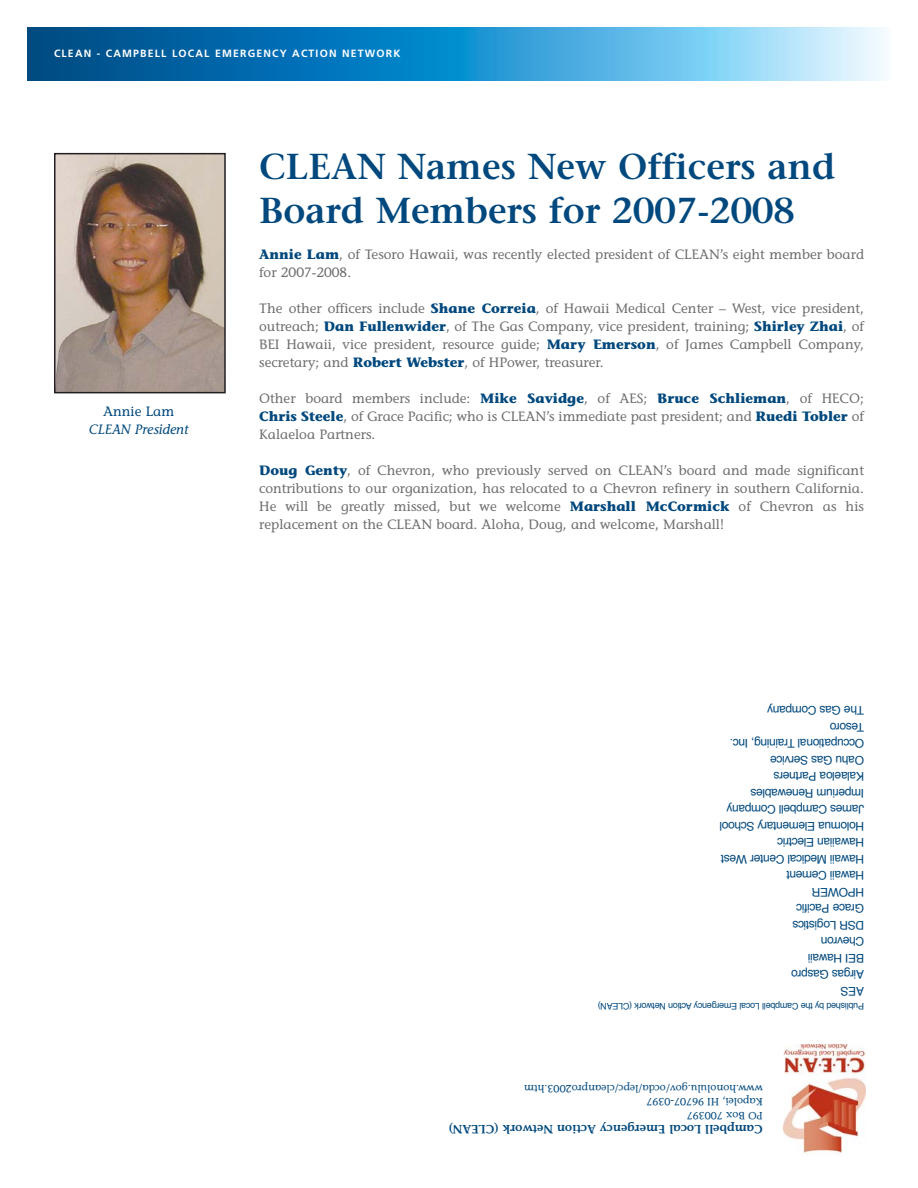
<style>
.page{position:relative;width:918px;height:1188px;background:#fff}
.page>*{position:absolute;margin:0;border:0;box-sizing:border-box;transform-origin:0 0}
.t1{font:600 36px/43.2px "Stone Serif";color:#00487d}
.t2{font:13.5px/18px "Stone Informal";color:#6d6e70;text-align:justify}
.t3{font:italic 13.5px "Stone Informal";color:#00487d}
.t4{font:13.5px "Stone Informal";color:#00487d}
.t5{font:12px/16.5px "Helvetica";letter-spacing:-.03em;color:#00487d}
.t6{font:600 12px "Stone Informal";color:#00487d}
.t7{font:10.5px/13.5px "Stone Informal";color:#00487d}
.t8{font:700 10.5px "Frutiger";letter-spacing:.11em;color:#fff}
.t9{font:9px "Helvetica";letter-spacing:-.03em;color:#00487d}
.s1{font-weight:700;color:#00487d}
</style>
<div class="page">
<svg style="left:27px;top:27px;width:857px;height:54px;background:#3c97cb"></svg>
<img style="left:783px;top:1044px;width:82px;height:112px">
<img style="left:57px;top:156px;width:166px;height:234px">
<div style="left:54px;top:153px;width:172px;height:240px;border:2px solid #231f20"></div>
<p class="t8" style="left:54px;top:49px;width:348px">CLEAN - CAMPBELL LOCAL EMERGENCY ACTION NETWORK</p>
<p class="t4" style="left:103px;top:406px;width:73px">Annie Lam</p>
<p class="t3" style="left:89px;top:424px;width:101px">CLEAN President</p>
<h1 class="t1" style="left:259px;top:149px;width:578px">CLEAN Names New Officers and<br>Board Members for 2007-2008</h1>
<p class="t2" style="left:259px;top:246px;width:606px"><span class="s1">Annie Lam</span>, of Tesoro Hawaii, was recently elected president of CLEAN’s eight member board for 2007-2008.</p>
<p class="t2" style="left:259px;top:300px;width:606px">The other officers include <span class="s1">Shane Correia</span>, of Hawaii Medical Center – West, vice president, outreach; <span class="s1">Dan Fullenwider</span>, of The Gas Company, vice president, training; <span class="s1">Shirley Zhai</span>, of BEI Hawaii, vice president, resource guide; <span class="s1">Mary Emerson</span>, of James Campbell Company, secretary; and <span class="s1">Robert Webster</span>, of HPower, treasurer.</p>
<p class="t2" style="left:259px;top:390px;width:606px">Other board members include: <span class="s1">Mike Savidge</span>, of AES; <span class="s1">Bruce Schlieman</span>, of HECO; <span class="s1">Chris Steele</span>, of Grace Pacific; who is CLEAN’s immediate past president; and <span class="s1">Ruedi Tobler</span> of Kalaeloa Partners.</p>
<p class="t2" style="left:259px;top:462px;width:606px"><span class="s1">Doug Genty</span>, of Chevron, who previously served on CLEAN’s board and made significant contributions to our organization, has relocated to a Chevron refinery in southern California.<br>He will be greatly missed, but we welcome <span class="s1">Marshall McCormick</span> of Chevron as his replacement on the CLEAN board. Aloha, Doug, and welcome, Marshall!</p>
<p class="t5" style="left:864px;top:998px;width:146px;rotate:-180deg">AES<br>Airgas Gaspro<br>BEI Hawaii<br>Chevron<br>DSR Logistics<br>Grace Pacific<br>HPOWER<br>Hawaii Cement<br>Hawaii Medical Center West<br>Hawaiian Electric<br>Holomua Elementary School<br>James Campbell Company<br>Imperium Renewables<br>Kalaeloa Partners<br>Oahu Gas Service<br>Occupational Training, Inc.<br>Tesoro<br>The Gas Company</p>
<p class="t9" style="left:864px;top:1010px;width:268px;rotate:-180deg">Published by the Campbell Local Emergency Action Network (CLEAN)</p>
<p class="t7" style="left:763px;top:1121px;width:240px;rotate:-180deg">PO Box 700397<br>Kapolei, HI 96707-0397 www.honolulu.gov/ocda/lepc/cleanpro2003.htm</p>
<p class="t6" style="left:763px;top:1134px;width:316px;rotate:-180deg">Campbell Local Emergency Action Network (CLEAN)</p>
</div>
